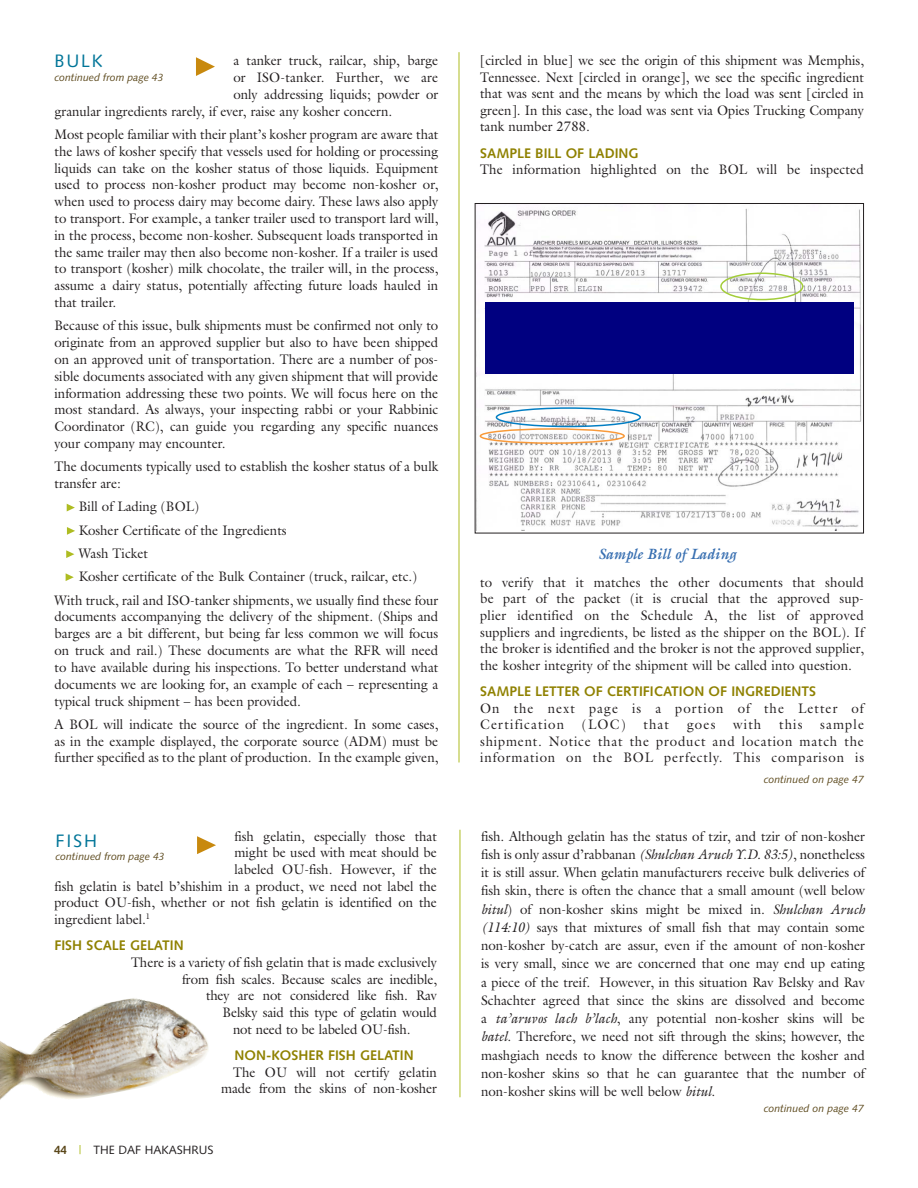
<style>
.page{position:relative;width:918px;height:1188px;background:#fff}
.page>*{position:absolute;margin:0;border:0;box-sizing:border-box;transform-origin:0 0}
.NewDaf_continued{font:18px "Syntax";letter-spacing:.1em;color:#007598}
.Newdaf_captions{font:italic 700 15px "Galliard";color:#386fb1;scale:.95 1}
.NewDaf_body{font:13.8px/16.8px "Galliard";color:#231f20;text-align:justify;scale:.95 1}
.ND620subsubnospace{font:700 13.8px "Syntax";color:#8f8100}
.NewDaf_body-2{font:13.8px/16.6px "Galliard";letter-spacing:.075em;color:#231f20;scale:.95 1}
.t1{font:12px "Syntax";color:#231f20}
.NewDaf_continued-2{font:italic 10.5px "Syntax";color:#5a471a}
.s1{font-style:italic}
.s2{font-weight:700;color:#5a471a}
.s3{color:#aebc21}
</style>
<div class="page">
<svg style="left:67px;top:504px;width:8px;height:7px"></svg>
<svg style="left:67px;top:527px;width:8px;height:8px"></svg>
<svg style="left:66px;top:550px;width:8px;height:8px"></svg>
<svg style="left:66px;top:573px;width:8px;height:8px"></svg>
<hr style="left:459px;top:52px;width:1px;height:710px;background:#aebc21">
<svg style="left:196px;top:57px;width:19px;height:19px"></svg>
<img style="left:479px;top:208px;width:383px;height:323px">
<div style="left:475px;top:203px;width:389px;height:331px;border:1px solid #231f20"></div>
<div style="left:485px;top:302px;width:369px;height:72px;background:#000080"></div>
<svg style="left:197px;top:836px;width:19px;height:18px"></svg>
<hr style="left:460px;top:830px;width:1px;height:267px;background:#aebc21">
<img style="left:0;top:1000px;width:209px;height:100px">
<div style="left:720px;top:273px;width:83px;height:27px;border:2px solid #a3cd39;border-radius:50%"></div>
<div style="left:496px;top:407px;width:145px;height:20px;border:2px solid #037ec3;border-radius:50%"></div>
<div style="left:480px;top:428px;width:145px;height:16px;border:2px solid #f89939;border-radius:50%"></div>
<p class="NewDaf_continued" style="left:55px;top:51px;width:50px">BULK</p>
<p class="NewDaf_continued-2" style="left:55px;top:71px;width:111px">continued from page 43</p>
<p class="NewDaf_body" style="left:233px;top:52px;width:217px">a tanker truck, railcar, ship, barge</p>
<p class="NewDaf_body" style="left:233px;top:69px;width:217px">or ISO-tanker. Further, we are</p>
<p class="NewDaf_body" style="left:233px;top:85px;width:217px">only addressing liquids; powder or</p>
<p class="NewDaf_body" style="left:55px;top:102px;width:357px">granular ingredients rarely, if ever, raise any kosher concern.</p>
<p class="NewDaf_body" style="left:55px;top:126px;width:406px">Most people familiar with their plant’s kosher program are aware that the laws of kosher specify that vessels used for holding or processing liquids can take on the kosher status of those liquids. Equipment used to process non-kosher product may become non-kosher or, when used to process dairy may become dairy. These laws also apply to transport. For example, a tanker trailer used to transport lard will, in the process, become non-kosher. Subsequent loads transported in the same trailer may then also become non-kosher. If a trailer is used to transport (kosher) milk chocolate, the trailer will, in the process, assume a dairy status, potentially affecting future loads hauled in that trailer.</p>
<p class="NewDaf_body" style="left:55px;top:317px;width:406px">Because of this issue, bulk shipments must be confirmed not only to originate from an approved supplier but also to have been shipped on an approved unit of transportation. There are a number of pos&shy;sible documents associated with any given shipment that will provide information addressing these two points. We will focus here on the most standard. As always, your inspecting rabbi or your Rabbinic Coordinator (RC), can guide you regarding any specific nuances your company may encounter.</p>
<p class="NewDaf_body" style="left:55px;top:458px;width:406px">The documents typically used to establish the kosher status of a bulk transfer are:</p>
<p class="NewDaf_body" style="left:79px;top:498px;width:128px">Bill of Lading (BOL)</p>
<p class="NewDaf_body" style="left:79px;top:521px;width:220px">Kosher Certificate of the Ingredients</p>
<p class="NewDaf_body" style="left:79px;top:545px;width:74px">Wash Ticket</p>
<p class="NewDaf_body" style="left:79px;top:568px;width:358px">Kosher certificate of the Bulk Container (truck, railcar, etc.)</p>
<p class="NewDaf_body" style="left:55px;top:591px;width:406px">With truck, rail and ISO-tanker shipments, we usually find these four documents accompanying the delivery of the shipment. (Ships and barges are a bit different, but being far less common we will focus on truck and rail.) These documents are what the RFR will need to have available during his inspections. To better understand what documents we are looking for, an example of each – representing a typical truck shipment – has been provided.</p>
<p class="NewDaf_body" style="left:55px;top:716px;width:406px">A BOL will indicate the source of the ingredient. In some cases, as in the example displayed, the corporate source (ADM) must be further specified as to the plant of production. In the example given,</p>
<p class="NewDaf_body" style="left:480px;top:52px;width:406px">[circled in blue] we see the origin of this shipment was Memphis, Tennessee. Next [circled in orange], we see the specific ingredient that was sent and the means by which the load was sent [circled in green]. In this case, the load was sent via Opies Trucking Company tank number 2788.</p>
<p class="ND620subsubnospace" style="left:480px;top:145px;width:160px">SAMPLE BILL OF LADING</p>
<p class="NewDaf_body" style="left:480px;top:161px;width:405px">The information highlighted on the BOL will be inspected</p>
<p class="Newdaf_captions" style="left:598px;top:544px;width:146px">Sample Bill of Lading</p>
<p class="NewDaf_body" style="left:480px;top:574px;width:406px">to verify that it matches the other documents that should be part of the packet (it is crucial that the approved sup&shy;plier identified on the Schedule A, the list of approved suppliers and ingredients, be listed as the shipper on the BOL). If the broker is identified and the broker is not the approved supplier, the kosher integrity of the shipment will be called into question.</p>
<p class="ND620subsubnospace" style="left:480px;top:683px;width:337px">SAMPLE LETTER OF CERTIFICATION OF INGREDIENTS</p>
<p class="NewDaf_body-2" style="left:480px;top:699px;width:405px">On the next page is a portion of the Letter of<br>Certification</p>
<p class="NewDaf_body" style="left:480px;top:716px;width:406px;text-indent:340px">sample shipment. Notice that the product and location match the information on the BOL perfectly. This comparison is</p>
<p class="NewDaf_body" style="left:582px;top:716px;width:48px">(LOC)</p>
<p class="NewDaf_body" style="left:643px;top:716px;width:28px">that</p>
<p class="NewDaf_body" style="left:687px;top:716px;width:32px">goes</p>
<p class="NewDaf_body" style="left:733px;top:716px;width:31px">with</p>
<p class="NewDaf_body" style="left:779px;top:716px;width:26px">this</p>
<p class="NewDaf_continued-2" style="left:764px;top:773px;width:102px">continued on page 47</p>
<p class="NewDaf_body" style="left:234px;top:827px;width:215px">fish gelatin, especially those that</p>
<p class="NewDaf_body" style="left:234px;top:844px;width:215px">might be used with meat should be</p>
<p class="NewDaf_body" style="left:234px;top:861px;width:215px">labeled OU-fish. However, if the</p>
<p class="NewDaf_body" style="left:55px;top:877px;width:404px">fish gelatin is batel b’shishim in a product, we need not label the</p>
<p class="NewDaf_body" style="left:55px;top:894px;width:404px">product OU-fish, whether or not fish gelatin is identified on the</p>
<p class="NewDaf_body" style="left:55px;top:911px;width:102px">ingredient label.<sup>1</sup></p>
<p class="ND620subsubnospace" style="left:55px;top:938px;width:131px">FISH SCALE GELATIN</p>
<p class="NewDaf_body" style="left:131px;top:954px;width:324px">There is a variety of fish gelatin that is made exclusively</p>
<p class="NewDaf_body" style="left:182px;top:970px;width:270px">from fish scales. Because scales are inedible,</p>
<p class="NewDaf_body" style="left:206px;top:987px;width:245px">they are not considered like fish. Rav</p>
<p class="NewDaf_body" style="left:223px;top:1004px;width:227px">Belsky said this type of gelatin would</p>
<p class="NewDaf_body" style="left:233px;top:1020px;width:188px">not need to be labeled OU-fish.</p>
<p class="ND620subsubnospace" style="left:235px;top:1047px;width:181px">NON-KOSHER FISH GELATIN</p>
<p class="NewDaf_body" style="left:221px;top:1064px;width:229px;text-align:right">The OU will not certify gelatin made from the skins of non-kosher</p>
<p class="NewDaf_continued" style="left:56px;top:830px;width:43px">FISH</p>
<p class="NewDaf_continued-2" style="left:56px;top:850px;width:111px">continued from page 43</p>
<p class="NewDaf_body" style="left:481px;top:827px;width:406px;line-height:18.3px">fish. Although gelatin has the status of tzir, and tzir of non-kosher fish is only assur d’rabbanan <span class="s1">(Shulchan Aruch Y.D. 83:5)</span>, nonetheless it is still assur. When gelatin manufacturers receive bulk deliveries of fish skin, there is often the chance that a small amount (well below <span class="s1">bitul</span>) of non-kosher skins might be mixed in. <span class="s1">Shulchan Aruch (114:10)</span> says that mixtures of small fish that may contain some non-kosher by-catch are assur, even if the amount of non-kosher is very small, since we are concerned that one may end up eating a piece of the treif. However, in this situation Rav Belsky and Rav Schachter agreed that since the skins are dissolved and become a <span class="s1">ta’aruvos lach b’lach</span>, any potential non-kosher skins will be <span class="s1">batel</span>. Therefore, we need not sift through the skins; however, the mashgiach needs to know the difference between the kosher and non-kosher skins so that he can guarantee that the number of non-kosher skins will be well below <span class="s1">bitul</span>.</p>
<p class="NewDaf_continued-2" style="left:764px;top:1102px;width:102px">continued on page 47</p>
<p class="t1" style="left:54px;top:1142px;width:161px"><span class="s2">44</span> <span class="s3">|</span> THE DAF HAKASHRUS</p>
</div>
